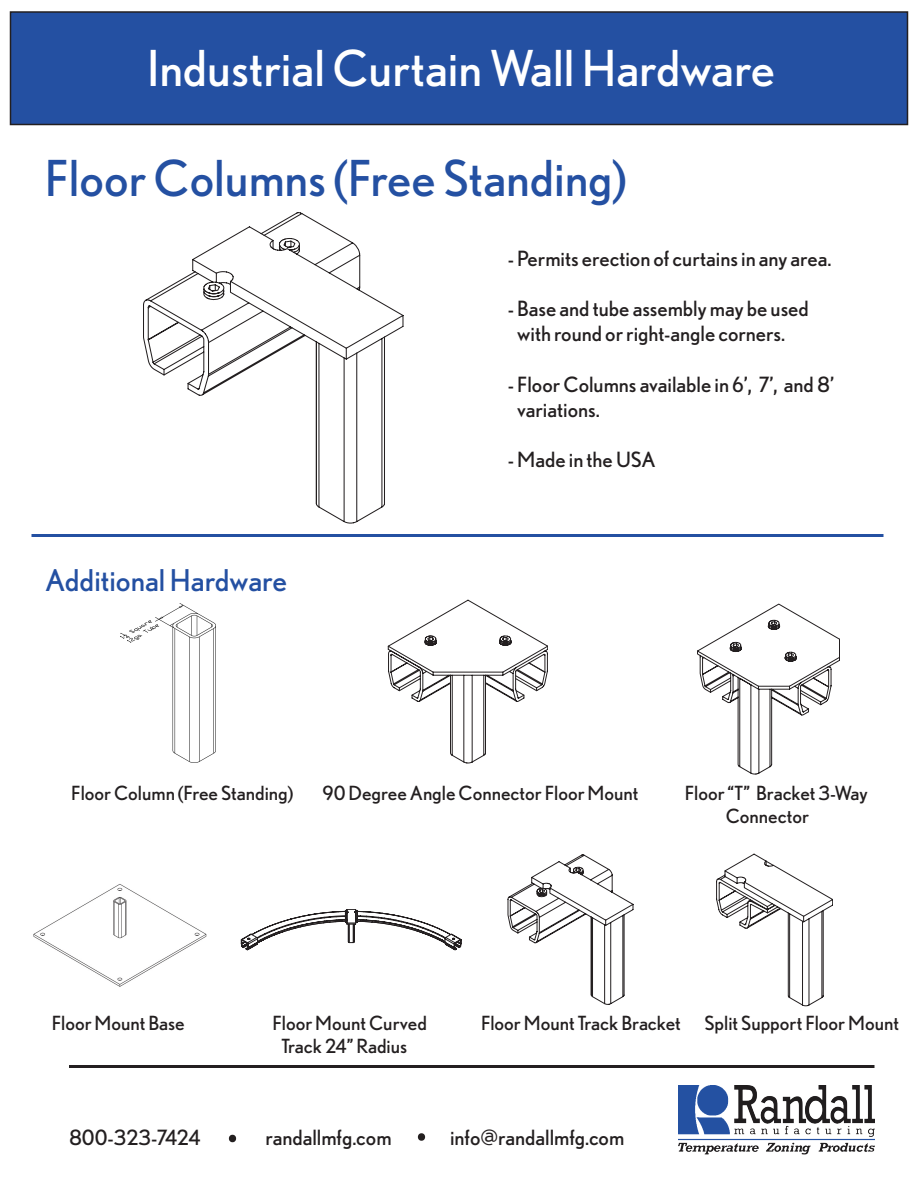
<style>
.page{position:relative;width:918px;height:1188px;background:#fff}
.page>*{position:absolute;margin:0;border:0;box-sizing:border-box;transform-origin:0 0}
.t1{font:49.5px "Nobel";color:#fff}
.t2{font:49.5px "Nobel";color:#2450a2}
.t3{font:30px "Nobel";color:#2450a2}
.t4{font:21px/25.2px "Nobel";color:#231f20}
.t5{font:19.5px/23.4px "Nobel";color:#231f20}
</style>
<div class="page">
<div style="left:10px;top:11px;width:898px;height:114px;background:#2450a2;border:2px solid #231f20"></div>
<hr style="left:32px;top:534px;width:852px;height:3px;background:#2450a2">
<img style="left:678px;top:1085px;width:196px;height:69px">
<hr style="left:69px;top:1065px;width:805px;height:3px;background:#231f20">
<svg style="left:228px;top:1135px;width:9px;height:7px"></svg>
<svg style="left:417px;top:1133px;width:9px;height:8px"></svg>
<svg style="left:143px;top:212px;width:261px;height:312px"></svg>
<img style="left:121px;top:603px;width:95px;height:159px">
<svg style="left:388px;top:600px;width:160px;height:163px"></svg>
<svg style="left:697px;top:604px;width:143px;height:170px"></svg>
<img style="left:33px;top:884px;width:174px;height:103px">
<svg style="left:241px;top:909px;width:221px;height:41px"></svg>
<svg style="left:508px;top:855px;width:125px;height:150px"></svg>
<svg style="left:716px;top:854px;width:117px;height:152px"></svg>
<h1 class="t1" style="left:147px;top:40px;width:630px">Industrial Curtain Wall Hardware</h1>
<h1 class="t2" style="left:45px;top:149px;width:583px">Floor Columns (Free Standing)</h1>
<h2 class="t3" style="left:45px;top:563px;width:244px">Additional Hardware</h2>
<p class="t4" style="left:508px;top:245px;width:325px">- Permits erection of curtains in any area.</p>
<p class="t4" style="left:517px;top:295px;width:293px;text-indent:-9px">- Base and tube assembly may be used with round or right-angle corners.</p>
<p class="t4" style="left:517px;top:371px;width:319px;text-indent:-9px">- Floor Columns available in 6’, 7’, and 8’ variations.</p>
<p class="t4" style="left:508px;top:447px;width:150px">- Made in the USA</p>
<p class="t5" style="left:71px;top:781px;width:224px">Floor Column (Free Standing)</p>
<p class="t5" style="left:323px;top:781px;width:317px">90 Degree Angle Connector Floor Mount</p>
<p class="t5" style="left:726px;top:781px;width:144px;text-indent:-41px">Floor “T” Bracket 3-Way<br>Connector</p>
<p class="t5" style="left:52px;top:1011px;width:134px">Floor Mount Base</p>
<p class="t5" style="left:272px;top:1011px;width:156px;text-align:center">Floor Mount Curved<br>Track 24” Radius</p>
<p class="t5" style="left:481px;top:1011px;width:420px">Floor Mount Track Bracket Split Support Floor Mount</p>
<p class="t4" style="left:69px;top:1124px;width:133px">800-323-7424</p>
<p class="t4" style="left:265px;top:1124px;width:128px">randallmfg.com</p>
<p class="t4" style="left:450px;top:1124px;width:176px">info@randallmfg.com</p>
</div>
